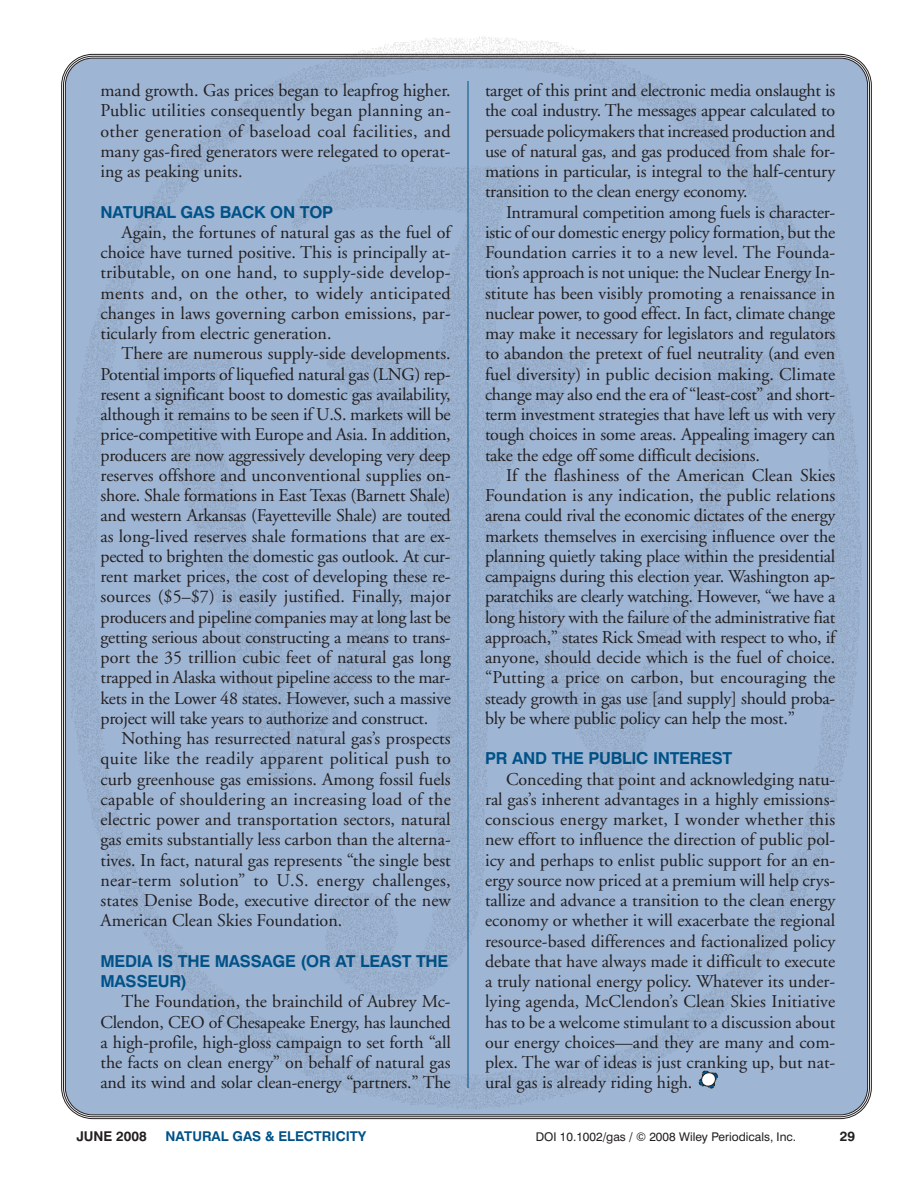
<style>
.page{position:relative;width:918px;height:1188px;background:#fff}
.page>*{position:absolute;margin:0;border:0;box-sizing:border-box;transform-origin:0 0}
.t1{font:18px/20.2px "Adobe Garamond";letter-spacing:-.01em;color:#231f20;text-align:justify}
.t2{font:700 16.5px/20.2px "Swiss 721 BT";letter-spacing:-.015em;color:#005288}
.t3{font:700 13.5px "Swiss 721 BT";color:#005288}
.t4{font:700 13.5px "Swiss 721 BT";color:#231f20}
.t5{font:12px "Swiss 721 BT";color:#231f20}
</style>
<div class="page">
<img style="left:61px;top:36px;width:802px;height:1080px">
<p class="t1" style="left:100px;top:82px;width:352px">mand growth. Gas prices began to leapfrog higher.<br>Public utilities consequently began planning an&shy;other generation of baseload coal facilities, and many gas-fired generators were relegated to operat&shy;ing as peaking units.</p>
<p class="t2" style="left:100px;top:204px;width:234px">NATURAL GAS BACK ON TOP</p>
<p class="t1" style="left:100px;top:224px;width:352px;text-indent:21px">Again, the fortunes of natural gas as the fuel of choice have turned positive. This is principally at&shy;tributable, on one hand, to supply-side develop&shy;ments and, on the other, to widely anticipated changes in laws governing carbon emissions, par&shy;ticularly from electric generation.</p>
<p class="t1" style="left:100px;top:345px;width:352px;text-indent:21px">There are numerous supply-side developments.<br>Potential imports of liquefied natural gas (LNG) rep&shy;resent a significant boost to domestic gas availability, although it remains to be seen if U.S. markets will be price-competitive with Europe and Asia. In addition, producers are now aggressively developing very deep reserves offshore and unconventional supplies on&shy;shore. Shale formations in East Texas (Barnett Shale) and western Arkansas (Fayetteville Shale) are touted as long-lived reserves shale formations that are ex&shy;pected to brighten the domestic gas outlook. At cur&shy;rent market prices, the cost of developing these re&shy;sources ($5–$7) is easily justified. Finally, major producers and pipeline companies may at long last be getting serious about constructing a means to trans&shy;port the 35 trillion cubic feet of natural gas long trapped in Alaska without pipeline access to the mar&shy;kets in the Lower 48 states. However, such a massive project will take years to authorize and construct.</p>
<p class="t1" style="left:100px;top:730px;width:352px;text-indent:21px">Nothing has resurrected natural gas’s prospects quite like the readily apparent political push to curb greenhouse gas emissions. Among fossil fuels capable of shouldering an increasing load of the electric power and transportation sectors, natural gas emits substantially less carbon than the alterna&shy;tives. In fact, natural gas represents “the single best near-term solution” to U.S. energy challenges, states Denise Bode, executive director of the new American Clean Skies Foundation.</p>
<p class="t2" style="left:100px;top:953px;width:349px">MEDIA IS THE MASSAGE (OR AT LEAST THE<br>MASSEUR)</p>
<p class="t1" style="left:100px;top:993px;width:352px;text-indent:21px">The Foundation, the brainchild of Aubrey Mc-Clendon, CEO of Chesapeake Energy, has launched a high-profile, high-gloss campaign to set forth “all the facts on clean energy” on behalf of natural gas and its wind and solar clean-energy “partners.” The</p>
<p class="t1" style="left:485px;top:82px;width:352px">target of this print and electronic media onslaught is the coal industry. The messages appear calculated to persuade policymakers that increased production and use of natural gas, and gas produced from shale for&shy;mations in particular, is integral to the half-century transition to the clean energy economy.</p>
<p class="t1" style="left:485px;top:204px;width:352px;text-indent:21px">Intramural competition among fuels is character&shy;istic of our domestic energy policy formation, but the Foundation carries it to a new level. The Founda&shy;tion’s approach is not unique: the Nuclear Energy In&shy;stitute has been visibly promoting a renaissance in nuclear power, to good effect. In fact, climate change may make it necessary for legislators and regulators to abandon the pretext of fuel neutrality (and even fuel diversity) in public decision making. Climate change may also end the era of “least-cost” and short&shy;term investment strategies that have left us with very tough choices in some areas. Appealing imagery can take the edge off some difficult decisions.</p>
<p class="t1" style="left:485px;top:467px;width:352px;text-indent:21px">If the flashiness of the American Clean Skies Foundation is any indication, the public relations arena could rival the economic dictates of the energy markets themselves in exercising influence over the planning quietly taking place within the presidential campaigns during this election year. Washington ap&shy;paratchiks are clearly watching. However, “we have a long history with the failure of the administrative fiat approach,” states Rick Smead with respect to who, if anyone, should decide which is the fuel of choice. “Putting a price on carbon, but encouraging the steady growth in gas use [and supply] should proba&shy;bly be where public policy can help the most.”</p>
<p class="t2" style="left:485px;top:750px;width:249px">PR AND THE PUBLIC INTEREST</p>
<p class="t1" style="left:485px;top:771px;width:352px;text-indent:21px">Conceding that point and acknowledging natu&shy;ral gas’s inherent advantages in a highly emissions&shy;conscious energy market, I wonder whether this new effort to influence the direction of public pol&shy;icy and perhaps to enlist public support for an en&shy;ergy source now priced at a premium will help crys&shy;tallize and advance a transition to the clean energy economy or whether it will exacerbate the regional resource-based differences and factionalized policy debate that have always made it difficult to execute a truly national energy policy. Whatever its under&shy;lying agenda, McClendon’s Clean Skies Initiative has to be a welcome stimulant to a discussion about our energy choices—and they are many and com&shy;plex. The war of ideas is just cranking up, but nat&shy;ural gas is already riding high.</p>
<p class="t4" style="left:76px;top:1132px;width:72px">JUNE 2008</p>
<p class="t3" style="left:166px;top:1132px;width:202px">NATURAL GAS &amp; ELECTRICITY</p>
<p class="t5" style="left:536px;top:1133px;width:262px">DOI 10.1002/gas / © 2008 Wiley Periodicals, Inc.</p>
<p class="t4" style="left:840px;top:1132px;width:17px">29</p>
</div>
